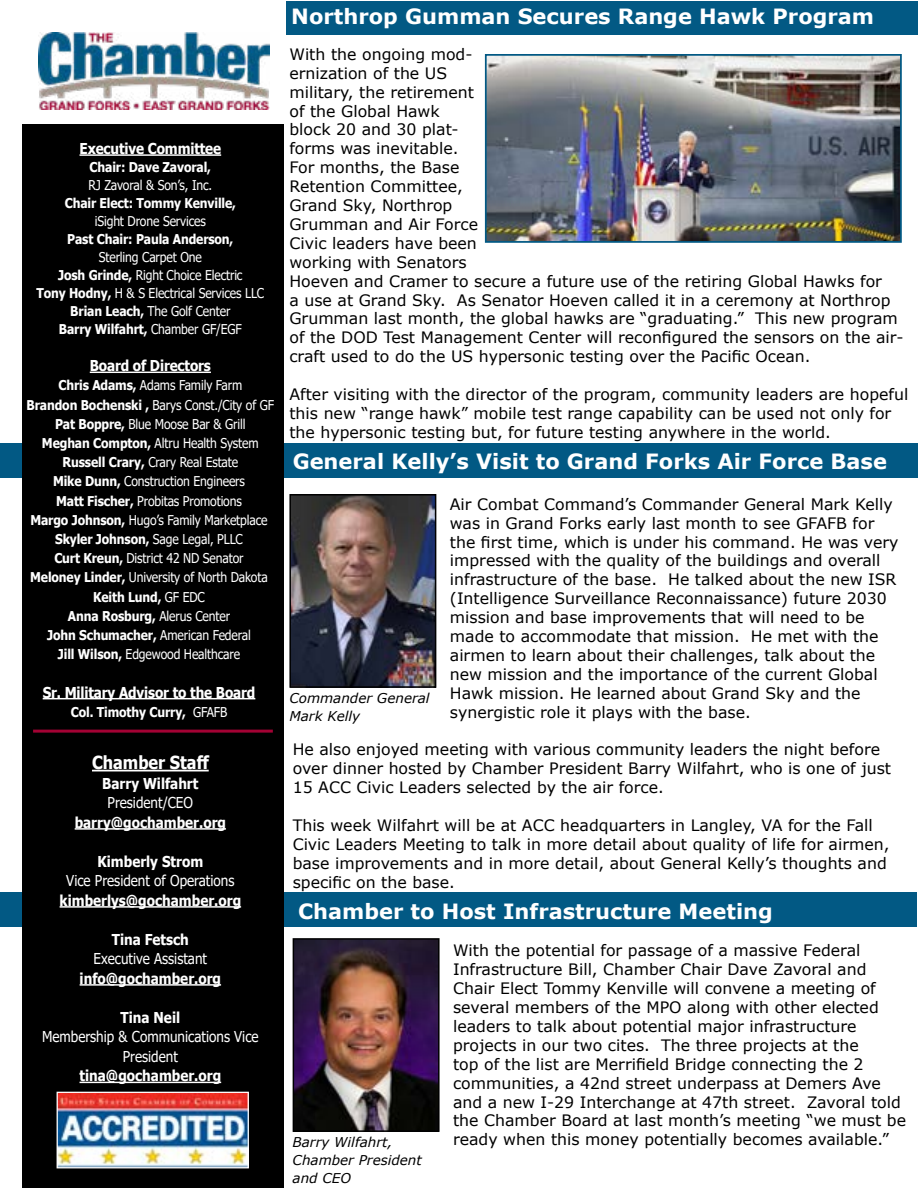
<style>
.page{position:relative;width:918px;height:1188px;background:#fff}
.page>*{position:absolute;margin:0;border:0;box-sizing:border-box;transform-origin:0 0}
.t1{font:700 21px "Verdana";color:#fff}
.t2{font:700 18px "Tahoma";color:#fff;scale:.9 1}
.t3{font:15.75px/18.9px "Verdana";color:#000}
.t4{font:700 15px "Tahoma";color:#fff;scale:.9 1}
.t5{font:15px/19.5px "Tahoma";color:#fff;text-align:center;scale:.9 1}
.t6{font:13.5px/19.2px "Tahoma";letter-spacing:-.01em;color:#fff;text-align:center;scale:.9 1}
.t7{font:700 13.5px "Tahoma";letter-spacing:-.01em;color:#fff;scale:.9 1}
.t8{font:italic 13.5px/18px "Verdana";color:#000}
.s1{font-weight:700}
.s2{font-weight:400}
</style>
<div class="page">
<div style="left:0;top:892px;width:917px;height:35px;background:#025984"></div>
<div style="left:0;top:443px;width:918px;height:35px;background:#025984"></div>
<div style="left:22px;top:125px;width:261px;height:1063px;background:#000"></div>
<hr style="left:33px;top:730px;width:240px;height:3px;background:#a30234">
<img style="left:39px;top:32px;width:231px;height:78px">
<hr style="left:80px;top:154px;width:141px;height:2px;background:#fff">
<hr style="left:90px;top:372px;width:121px;height:1px;background:#fff">
<hr style="left:43px;top:698px;width:212px;height:1px;background:#fff">
<hr style="left:92px;top:770px;width:117px;height:1px;background:#fff">
<hr style="left:75px;top:828px;width:151px;height:2px;background:#fff">
<hr style="left:60px;top:906px;width:181px;height:2px;background:#fff">
<hr style="left:80px;top:984px;width:141px;height:2px;background:#fff">
<hr style="left:80px;top:1082px;width:141px;height:1px;background:#fff">
<img style="left:59px;top:1094px;width:188px;height:72px">
<div style="left:57px;top:1092px;width:192px;height:76px;border:1px solid #fff"></div>
<div style="left:286px;top:1px;width:632px;height:34px;background:#025984"></div>
<img style="left:292px;top:497px;width:141px;height:188px">
<div style="left:289px;top:494px;width:147px;height:194px;border:2px solid #000"></div>
<img style="left:488px;top:57px;width:411px;height:183px">
<div style="left:485px;top:54px;width:417px;height:189px;border:2px solid #025984"></div>
<img style="left:296px;top:941px;width:141px;height:188px">
<div style="left:293px;top:938px;width:147px;height:194px;border:2px solid #000"></div>
<p class="t4" style="left:80px;top:138px;width:159px">Executive Committee</p>
<p class="t7" style="left:90px;top:158px;width:136px">Chair: Dave Zavoral,</p>
<p class="t6" style="left:88px;top:176px;width:139px">RJ Zavoral &amp; Son’s, Inc.</p>
<p class="t7" style="left:65px;top:194px;width:192px">Chair Elect: Tommy Kenville,</p>
<p class="t6" style="left:95px;top:212px;width:125px">iSight Drone Services</p>
<p class="t7" style="left:67px;top:230px;width:186px">Past Chair: Paula Anderson,</p>
<p class="t6" style="left:36px;top:249px;width:255px;line-height:18px">Sterling Carpet One<br><span class="s1">Josh Grinde,</span> Right Choice Electric<br><span class="s1">Tony Hodny,</span> H &amp; S Electrical Services LLC<br><span class="s1">Brian Leach,</span> The Golf Center<br><span class="s1">Barry Wilfahrt,</span> Chamber GF/EGF</p>
<p class="t4" style="left:90px;top:355px;width:136px">Board of Directors</p>
<p class="t6" style="left:27px;top:377px;width:277px"><span class="s1">Chris Adams,</span> Adams Family Farm<br><span class="s1">Brandon Bochenski ,</span> Barys Const./City of GF <span class="s1">Pat Boppre,</span> Blue Moose Bar &amp; Grill<br><span class="s1">Meghan Compton,</span> Altru Health System <span class="s1">Russell Crary,</span> Crary Real Estate<br><span class="s1">Mike Dunn,</span> Construction Engineers<br><span class="s1">Matt Fischer,</span> Probitas Promotions<br><span class="s1">Margo Johnson,</span> Hugo’s Family Marketplace <span class="s1">Skyler Johnson,</span> Sage Legal, PLLC<br><span class="s1">Curt Kreun,</span> District 42 ND Senator<br><span class="s1">Meloney Linder,</span> University of North Dakota <span class="s1">Keith Lund,</span> GF EDC<br><span class="s1">Anna Rosburg,</span> Alerus Center<br><span class="s1">John Schumacher,</span> American Federal<br><span class="s1">Jill Wilson,</span> Edgewood Healthcare</p>
<p class="t4" style="left:43px;top:682px;width:238px">Sr. Military Advisor to the Board</p>
<p class="t7" style="left:71px;top:702px;width:175px">Col. Timothy Curry, <span class="s2">GFAFB</span></p>
<p class="t2" style="left:92px;top:750px;width:132px">Chamber Staff</p>
<p class="t4" style="left:102px;top:773px;width:108px">Barry Wilfahrt</p>
<p class="t5" style="left:108px;top:794px;width:96px">President/CEO</p>
<p class="t4" style="left:75px;top:812px;width:170px">barry@gochamber.org</p>
<p class="t4" style="left:97px;top:851px;width:119px">Kimberly Strom</p>
<p class="t5" style="left:66px;top:872px;width:188px">Vice President of Operations</p>
<p class="t4" style="left:60px;top:890px;width:203px">kimberlys@gochamber.org</p>
<p class="t4" style="left:112px;top:929px;width:87px">Tina Fetsch</p>
<p class="t5" style="left:94px;top:950px;width:127px">Executive Assistant</p>
<p class="t4" style="left:80px;top:968px;width:159px">info@gochamber.org</p>
<p class="t4" style="left:121px;top:1007px;width:68px">Tina Neil</p>
<p class="t5" style="left:42px;top:1028px;width:242px">Membership &amp; Communications Vice<br>President</p>
<p class="t4" style="left:80px;top:1065px;width:159px">tina@gochamber.org</p>
<h1 class="t1" style="left:291px;top:1px;width:584px">Northrop Gumman Secures Range Hawk Program</h1>
<p class="t3" style="left:289px;top:45px;width:616px">With the ongoing mod-<br>ernization of the US<br>military, the retirement<br>of the Global Hawk<br>block 20 and 30 plat-<br>forms was inevitable.<br>For months, the Base<br>Retention Committee,<br>Grand Sky, Northrop<br>Grumman and Air Force<br>Civic leaders have been<br>working with Senators<br>Hoeven and Cramer to secure a future use of the retiring Global Hawks for<br>a use at Grand Sky. As Senator Hoeven called it in a ceremony at Northrop Grumman last month, the global hawks are “graduating.” This new program of the DOD Test Management Center will reconfigured the sensors on the air&shy;craft used to do the US hypersonic testing over the Pacific Ocean.</p>
<p class="t3" style="left:289px;top:385px;width:620px">After visiting with the director of the program, community leaders are hopeful this new “range hawk” mobile test range capability can be used not only for the hypersonic testing but, for future testing anywhere in the world.</p>
<h1 class="t1" style="left:293px;top:447px;width:596px">General Kelly’s Visit to Grand Forks Air Force Base</h1>
<p class="t3" style="left:450px;top:494px;width:450px">Air Combat Command’s Commander General Mark Kelly was in Grand Forks early last month to see GFAFB for the first time, which is under his command. He was very impressed with the quality of the buildings and overall infrastructure of the base. He talked about the new ISR (Intelligence Surveillance Reconnaissance) future 2030 mission and base improvements that will need to be made to accommodate that mission. He met with the airmen to learn about their challenges, talk about the new mission and the importance of the current Global Hawk mission. He learned about Grand Sky and the synergistic role it plays with the base.</p>
<p class="t3" style="left:293px;top:740px;width:600px">He also enjoyed meeting with various community leaders the night before over dinner hosted by Chamber President Barry Wilfahrt, who is one of just<br>15 ACC Civic Leaders selected by the air force.</p>
<p class="t3" style="left:293px;top:816px;width:598px">This week Wilfahrt will be at ACC headquarters in Langley, VA for the Fall Civic Leaders Meeting to talk in more detail about quality of life for airmen, base improvements and in more detail, about General Kelly’s thoughts and specific on the base.</p>
<p class="t8" style="left:289px;top:689px;width:142px">Commander General<br>Mark Kelly</p>
<h1 class="t1" style="left:298px;top:896px;width:476px">Chamber to Host Infrastructure Meeting</h1>
<p class="t3" style="left:453px;top:941px;width:455px">With the potential for passage of a massive Federal Infrastructure Bill, Chamber Chair Dave Zavoral and Chair Elect Tommy Kenville will convene a meeting of several members of the MPO along with other elected leaders to talk about potential major infrastructure projects in our two cites. The three projects at the<br>top of the list are Merrifield Bridge connecting the 2 communities, a 42nd street underpass at Demers Ave and a new I-29 Interchange at 47th street. Zavoral told the Chamber Board at last month’s meeting “we must be</p>
<p class="t8" style="left:293px;top:1133px;width:101px">Barry Wilfahrt,</p>
<p class="t3" style="left:453px;top:1130px;width:437px">ready when this money potentially becomes available.”</p>
<p class="t8" style="left:293px;top:1151px;width:131px">Chamber President and CEO</p>
</div>
